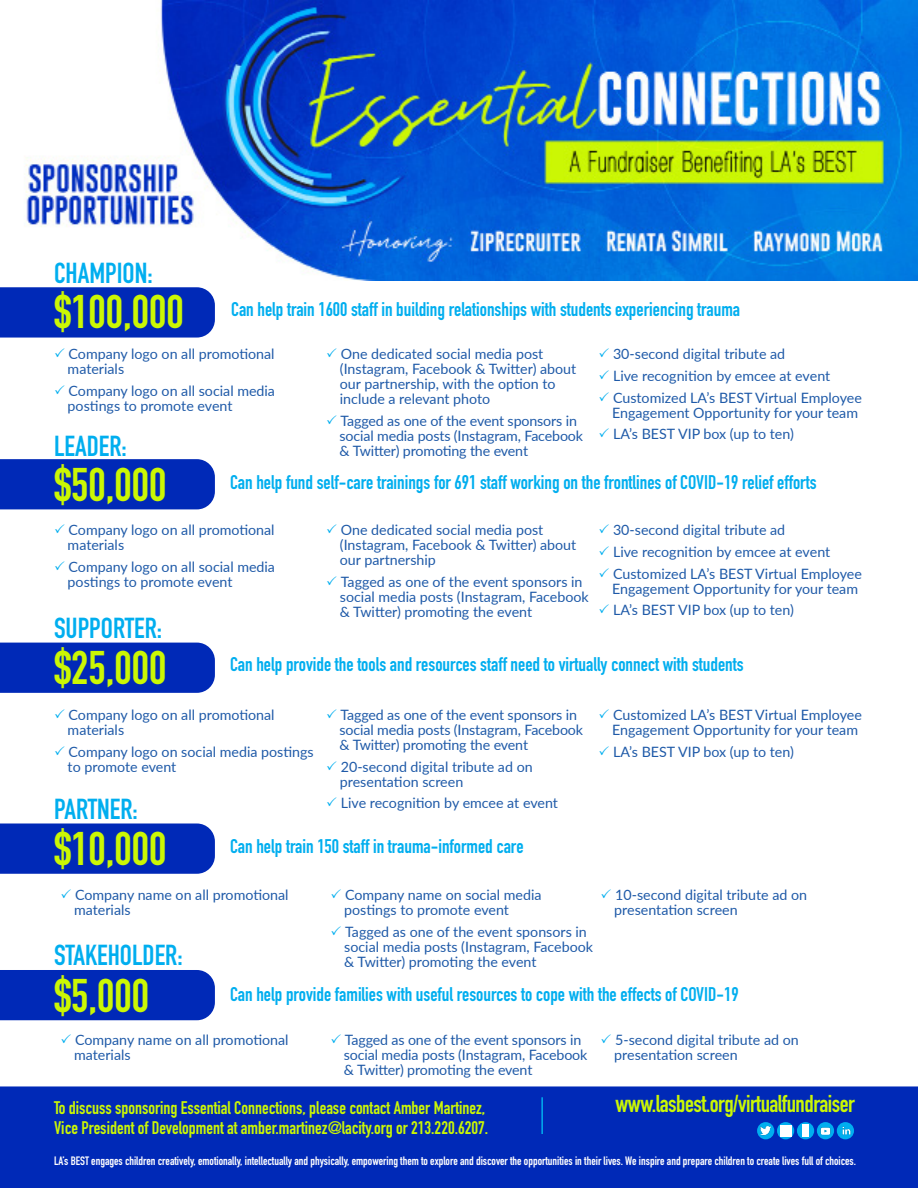
<style>
.page{position:relative;width:918px;height:1188px;background:#fff}
.page>*{position:absolute;margin:0;border:0;box-sizing:border-box;transform-origin:0 0}
.t1{font:700 46.5px "DIN Condensed";color:#cbf704}
.t2{font:700 28.5px "DIN Condensed";color:#00aeef}
.t3{font:700 24px "DIN Condensed";letter-spacing:-.02em;color:#cbf704}
.t4{font:700 19.5px "DIN Condensed";color:#00aeef}
.t5{font:700 18px/19.5px "DIN Condensed";color:#cbf704}
.t6{font:14.25px/15px "Lato";color:#1f5aa8}
.t7{font:700 12px "DIN Condensed";color:#fff}
</style>
<div class="page">
<div style="left:0;top:287px;width:215px;height:51px;background:#0029b7"></div>
<div style="left:0;top:459px;width:215px;height:50px;background:#0029b7"></div>
<div style="left:0;top:643px;width:215px;height:50px;background:#0029b7"></div>
<div style="left:0;top:824px;width:215px;height:50px;background:#0029b7"></div>
<div style="left:0;top:970px;width:215px;height:50px;background:#0029b7"></div>
<div style="left:0;top:1086px;width:918px;height:102px;background:#0029b7"></div>
<img style="left:26px;top:0;width:892px;height:281px">
<hr style="left:541px;top:1097px;width:2px;height:37px;background:#00aeef">
<img style="left:757px;top:1122px;width:17px;height:17px;border-radius:9px">
<svg style="left:777px;top:1122px;width:17px;height:17px"></svg>
<svg style="left:780px;top:1125px;width:11px;height:11px"></svg>
<svg style="left:797px;top:1122px;width:17px;height:17px"></svg>
<svg style="left:803px;top:1125px;width:5px;height:12px"></svg>
<svg style="left:817px;top:1122px;width:17px;height:17px"></svg>
<img style="left:818px;top:1123px;width:15px;height:15px">
<div style="left:837px;top:1122px;width:17px;height:17px;background:#00aeef;border-radius:50%"></div>
<img style="left:838px;top:1122px;width:16px;height:16px">
<p class="t2" style="left:54px;top:254px;width:100px">CHAMPION:</p>
<p class="t1" style="left:54px;top:280px;width:131px">$100,000</p>
<p class="t4" style="left:231px;top:296px;width:511px">Can help train 1600 staff in building relationships with students experiencing trauma</p>
<p class="t6" style="left:68px;top:346px;width:209px">Company logo on all promotional materials</p>
<p class="t6" style="left:68px;top:383px;width:209px">Company logo on all social media postings to promote event</p>
<p class="t2" style="left:54px;top:426px;width:74px">LEADER:</p>
<p class="t6" style="left:340px;top:346px;width:238px">One dedicated social media post (Instagram, Facebook &amp; Twitter) about our partnership, with the option to include a relevant photo</p>
<p class="t6" style="left:340px;top:413px;width:245px">Tagged as one of the event sponsors in social media posts (Instagram, Facebook &amp; Twitter) promoting the event</p>
<p class="t6" style="left:613px;top:346px;width:174px">30-second digital tribute ad</p>
<p class="t6" style="left:613px;top:368px;width:219px">Live recognition by emcee at event</p>
<p class="t6" style="left:612px;top:389px;width:251px">Customized LA’s BEST Virtual Employee<br>Engagement Opportunity for your team</p>
<p class="t6" style="left:613px;top:426px;width:182px">LA’s BEST VIP box (up to ten)</p>
<p class="t1" style="left:54px;top:453px;width:114px">$50,000</p>
<p class="t4" style="left:230px;top:469px;width:588px">Can help fund self-care trainings for 691 staff working on the frontlines of COVID-19 relief efforts</p>
<p class="t6" style="left:68px;top:522px;width:209px">Company logo on all promotional materials</p>
<p class="t6" style="left:68px;top:559px;width:209px">Company logo on all social media postings to promote event</p>
<p class="t2" style="left:54px;top:609px;width:110px">SUPPORTER:</p>
<p class="t6" style="left:340px;top:522px;width:238px">One dedicated social media post (Instagram, Facebook &amp; Twitter) about our partnership</p>
<p class="t6" style="left:340px;top:574px;width:250px">Tagged as one of the event sponsors in social media posts (Instagram, Facebook &amp; Twitter) promoting the event</p>
<p class="t6" style="left:613px;top:522px;width:174px">30-second digital tribute ad</p>
<p class="t6" style="left:613px;top:544px;width:219px">Live recognition by emcee at event</p>
<p class="t6" style="left:612px;top:565px;width:251px">Customized LA’s BEST Virtual Employee<br>Engagement Opportunity for your team</p>
<p class="t6" style="left:613px;top:602px;width:182px">LA’s BEST VIP box (up to ten)</p>
<p class="t1" style="left:54px;top:637px;width:114px">$25,000</p>
<p class="t4" style="left:230px;top:651px;width:515px">Can help provide the tools and resources staff need to virtually connect with students</p>
<p class="t6" style="left:68px;top:707px;width:209px">Company logo on all promotional materials</p>
<p class="t6" style="left:68px;top:743px;width:248px">Company logo on social media postings to promote event</p>
<p class="t2" style="left:54px;top:790px;width:85px">PARTNER:</p>
<p class="t6" style="left:340px;top:707px;width:245px">Tagged as one of the event sponsors in social media posts (Instagram, Facebook &amp; Twitter) promoting the event</p>
<p class="t6" style="left:340px;top:758px;width:194px">20-second digital tribute ad on presentation screen</p>
<p class="t6" style="left:341px;top:795px;width:219px">Live recognition by emcee at event</p>
<p class="t1" style="left:54px;top:818px;width:114px">$10,000</p>
<p class="t4" style="left:230px;top:833px;width:295px">Can help train 150 staff in trauma-informed care</p>
<p class="t6" style="left:74px;top:887px;width:216px">Company name on all promotional materials</p>
<p class="t6" style="left:344px;top:887px;width:199px">Company name on social media postings to promote event</p>
<p class="t6" style="left:344px;top:924px;width:250px">Tagged as one of the event sponsors in social media posts (Instagram, Facebook &amp; Twitter) promoting the event</p>
<p class="t2" style="left:54px;top:936px;width:130px">STAKEHOLDER:</p>
<p class="t6" style="left:612px;top:707px;width:251px">Customized LA’s BEST Virtual Employee<br>Engagement Opportunity for your team</p>
<p class="t6" style="left:613px;top:743px;width:182px">LA’s BEST VIP box (up to ten)</p>
<p class="t6" style="left:614px;top:887px;width:194px">10-second digital tribute ad on presentation screen</p>
<p class="t1" style="left:54px;top:964px;width:97px">$5,000</p>
<p class="t4" style="left:230px;top:981px;width:510px">Can help provide families with useful resources to cope with the effects of COVID-19</p>
<p class="t6" style="left:74px;top:1032px;width:216px">Company name on all promotional materials</p>
<p class="t6" style="left:344px;top:1032px;width:245px">Tagged as one of the event sponsors in social media posts (Instagram, Facebook &amp; Twitter) promoting the event</p>
<p class="t6" style="left:614px;top:1032px;width:186px">5-second digital tribute ad on presentation screen</p>
<p class="t3" style="left:616px;top:1088px;width:241px">www.lasbest.org/virtualfundraiser</p>
<p class="t5" style="left:54px;top:1098px;width:436px">To discuss sponsoring Essential Connections, please contact Amber Martinez,<br>Vice President of Development at amber.martinez@lacity.org or 213.220.6207.</p>
<p class="t7" style="left:54px;top:1152px;width:804px">LA’s BEST engages children creatively, emotionally, intellectually and physically, empowering them to explore and discover the opportunities in their lives. We inspire and prepare children to create lives full of choices.</p>
</div>
